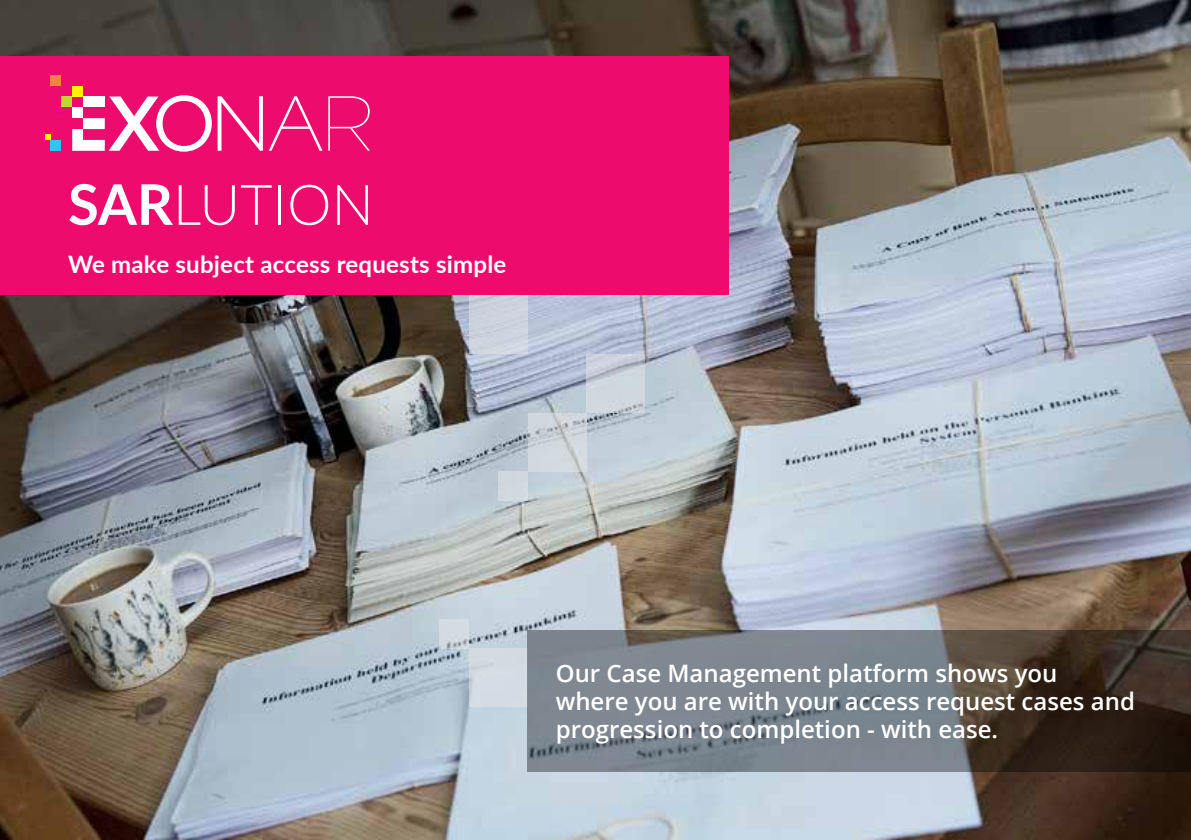
<style>
.page{position:relative;width:1191px;height:840px;background:#fff}
.page>*{position:absolute;margin:0;border:0;box-sizing:border-box;transform-origin:0 0}
.t1{font:300 56px "Lato";color:#fff}
.t2{font:600 24px/28px "Open Sans";color:#fff}
.t3{font:700 24px "Lato";letter-spacing:.01em;color:#fff}
.s1{font-weight:700}
</style>
<div class="page">
<img style="left:0;top:0;width:1191px;height:839px">
<svg style="left:439px;top:618px;width:30px;height:30px"></svg>
<div style="left:469px;top:648px;width:59px;height:58px;background:#d3dce4"></div>
<div style="left:498px;top:471px;width:30px;height:30px;background:#d0d7dd"></div>
<div style="left:469px;top:295px;width:59px;height:59px;background:#cdd3de"></div>
<svg style="left:586px;top:354px;width:59px;height:58px;background:#c9d0d8"></svg>
<svg style="left:528px;top:412px;width:58px;height:59px;background:#ccd2d8"></svg>
<div style="left:0;top:57px;width:729px;height:238px;background:#ed0c6e"></div>
<svg style="left:45px;top:134px;width:5px;height:6px"></svg>
<div style="left:50px;top:140px;width:11px;height:11px;background:#31c5f4"></div>
<svg style="left:56px;top:107px;width:5px;height:6px"></svg>
<div style="left:50px;top:75px;width:11px;height:11px;background:#f58145"></div>
<div style="left:72px;top:86px;width:11px;height:10px;background:#fff200"></div>
<div style="left:61px;top:96px;width:11px;height:11px;background:#c1d72f"></div>
<svg style="left:72px;top:95px;width:140px;height:57px"></svg>
<svg style="left:218px;top:96px;width:45px;height:55px"></svg>
<svg style="left:328px;top:96px;width:42px;height:55px"></svg>
<svg style="left:269px;top:96px;width:53px;height:55px"></svg>
<svg style="left:527px;top:629px;width:664px;height:142px;background:#636567"></svg>
<h1 class="t1" style="left:68px;top:166px;width:307px"><span class="s1">SAR</span>LUTION</h1>
<p class="t3" style="left:68px;top:246px;width:440px">We make subject access requests simple</p>
<p class="t2" style="left:556px;top:658px;width:581px">Our Case Management platform shows you where you are with your access request cases and progression to completion - with ease.</p>
</div>
